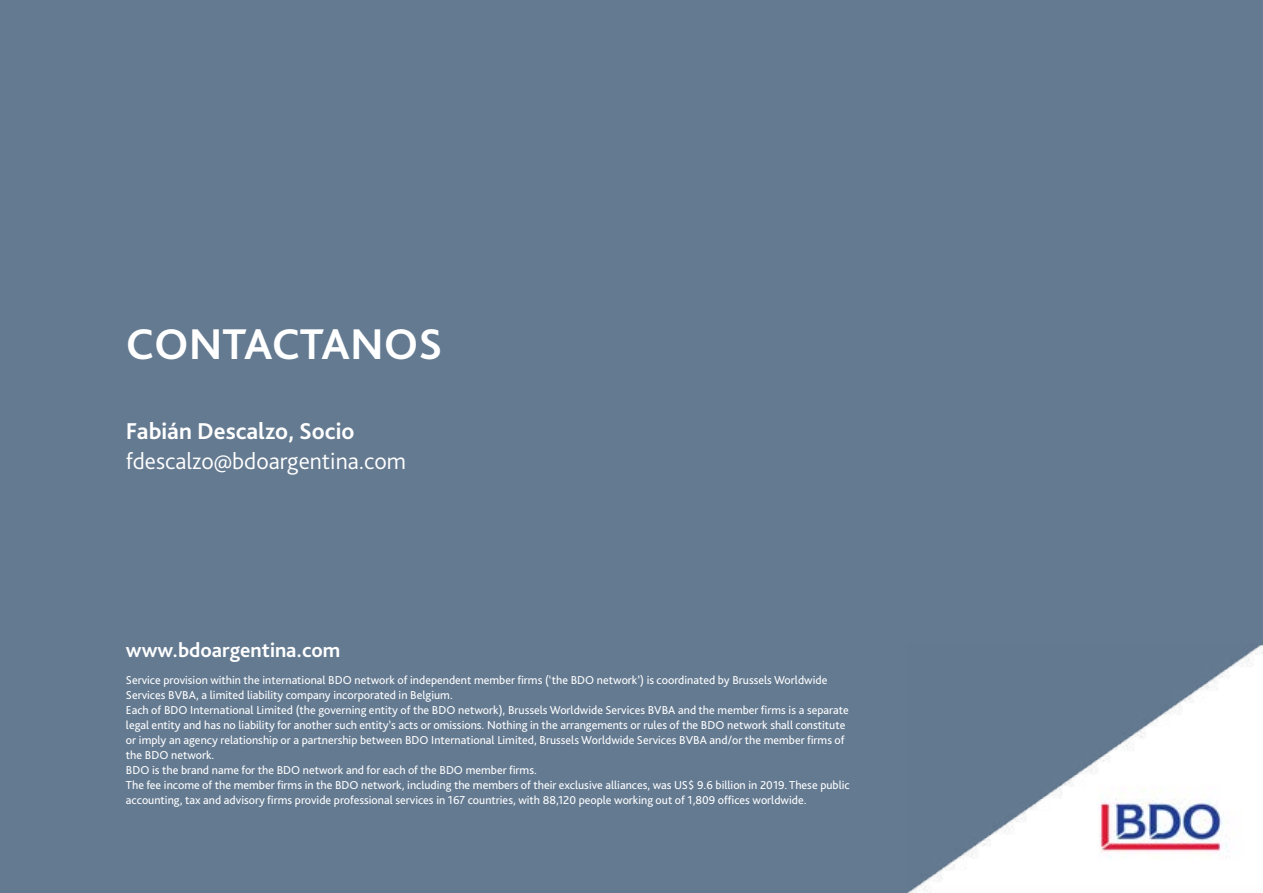
<style>
.page{position:relative;width:1263px;height:893px;background:#647a91}
.page>*{position:absolute;margin:0;border:0;box-sizing:border-box;transform-origin:0 0}
.t1{font:700 45px "Bliss Pro";color:#fff}
.t2{font:300 24px "Bliss Pro";color:#fff}
.t3{font:700 24px "Bliss Pro";color:#fff}
.t4{font:700 21px "Bliss Pro";color:#fff}
.t5{font:12px/15px "Bliss Pro";color:#fff}
</style>
<div class="page">
<img style="left:907px;top:645px;width:356px;height:248px">
<h1 class="t1" style="left:126px;top:316px;width:318px">CONTACTANOS</h1>
<h2 class="t3" style="left:126px;top:417px;width:230px">Fabián Descalzo, Socio</h2>
<h2 class="t2" style="left:126px;top:447px;width:282px">fdescalzo@bdoargentina.com</h2>
<h3 class="t4" style="left:126px;top:637px;width:216px">www.bdoargentina.com</h3>
<p class="t5" style="left:126px;top:672px;width:725px">Service provision within the international BDO network of independent member firms (‘the BDO network’) is coordinated by Brussels Worldwide Services BVBA, a limited liability company incorporated in Belgium.<br>Each of BDO International Limited (the governing entity of the BDO network), Brussels Worldwide Services BVBA and the member firms is a separate legal entity and has no liability for another such entity’s acts or omissions. Nothing in the arrangements or rules of the BDO network shall constitute or imply an agency relationship or a partnership between BDO International Limited, Brussels Worldwide Services BVBA and/or the member firms of the BDO network.<br>BDO is the brand name for the BDO network and for each of the BDO member firms.<br>The fee income of the member firms in the BDO network, including the members of their exclusive alliances, was US$ 9.6 billion in 2019. These public accounting, tax and advisory firms provide professional services in 167 countries, with 88,120 people working out of 1,809 offices worldwide.</p>
</div>
